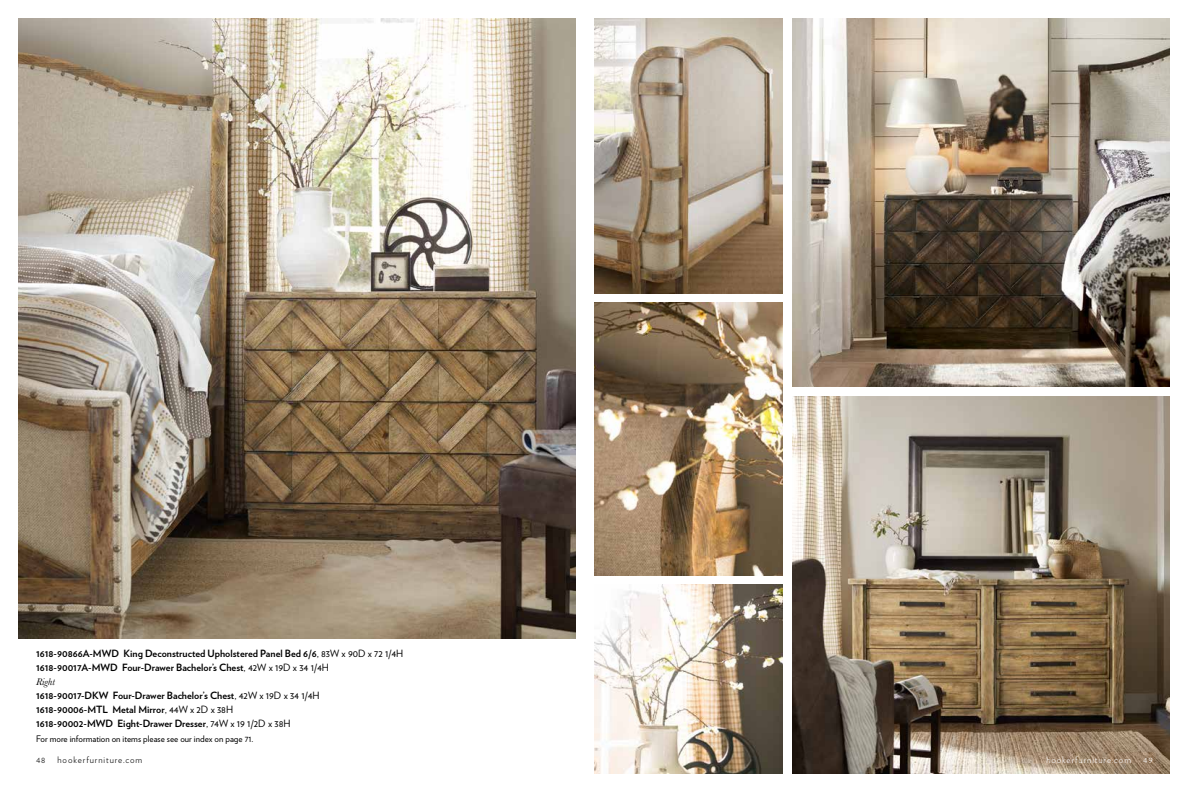
<style>
.page{position:relative;width:1188px;height:792px;background:#fff}
.page>*{position:absolute;margin:0;border:0;box-sizing:border-box;transform-origin:0 0}
.t1{font:700 10px/14px "Verlag";color:#000}
.t2{font:italic 10px "Baskerville";color:#000}
.t3{font:9px "Verlag";color:#000}
.t4{font:300 9px "Verlag";letter-spacing:.1em;color:#000}
.t5{font:300 9px "Verlag";letter-spacing:.1em;color:#fff}
.s1{font-weight:400}
</style>
<div class="page">
<img style="left:792px;top:396px;width:378px;height:378px">
<img style="left:792px;top:18px;width:378px;height:369px">
<img style="left:18px;top:18px;width:558px;height:621px">
<img style="left:594px;top:584px;width:189px;height:190px">
<img style="left:594px;top:18px;width:189px;height:275px">
<img style="left:594px;top:302px;width:189px;height:273px">
<p class="t1" style="left:36px;top:646px;width:369px">1618-90866A-MWD King Deconstructed Upholstered Panel Bed 6/6<span class="s1">, 83W x 90D x 72 1/4H<br></span>1618-90017A-MWD Four-Drawer Bachelor’s Chest<span class="s1">, 42W x 19D x 34 1/4H</span></p>
<p class="t2" style="left:36px;top:675px;width:20px">Right</p>
<p class="t1" style="left:36px;top:688px;width:285px">1618-90017-DKW Four-Drawer Bachelor’s Chest<span class="s1">, 42W x 19D x 34 1/4H<br></span>1618-90006-MTL Metal Mirror<span class="s1">, 44W x 2D x 38H<br></span>1618-90002-MWD Eight-Drawer Dresser<span class="s1">, 74W x 19 1/2D x 38H</span></p>
<p class="t3" style="left:36px;top:732px;width:219px">For more information on items please see our index on page 71.</p>
<p class="t4" style="left:36px;top:753px;width:11px">48</p>
<p class="t4" style="left:58px;top:753px;width:86px">hookerfurniture.com</p>
<p class="t5" style="left:1046px;top:753px;width:86px">hookerfurniture.com</p>
<p class="t5" style="left:1143px;top:753px;width:11px">49</p>
</div>
